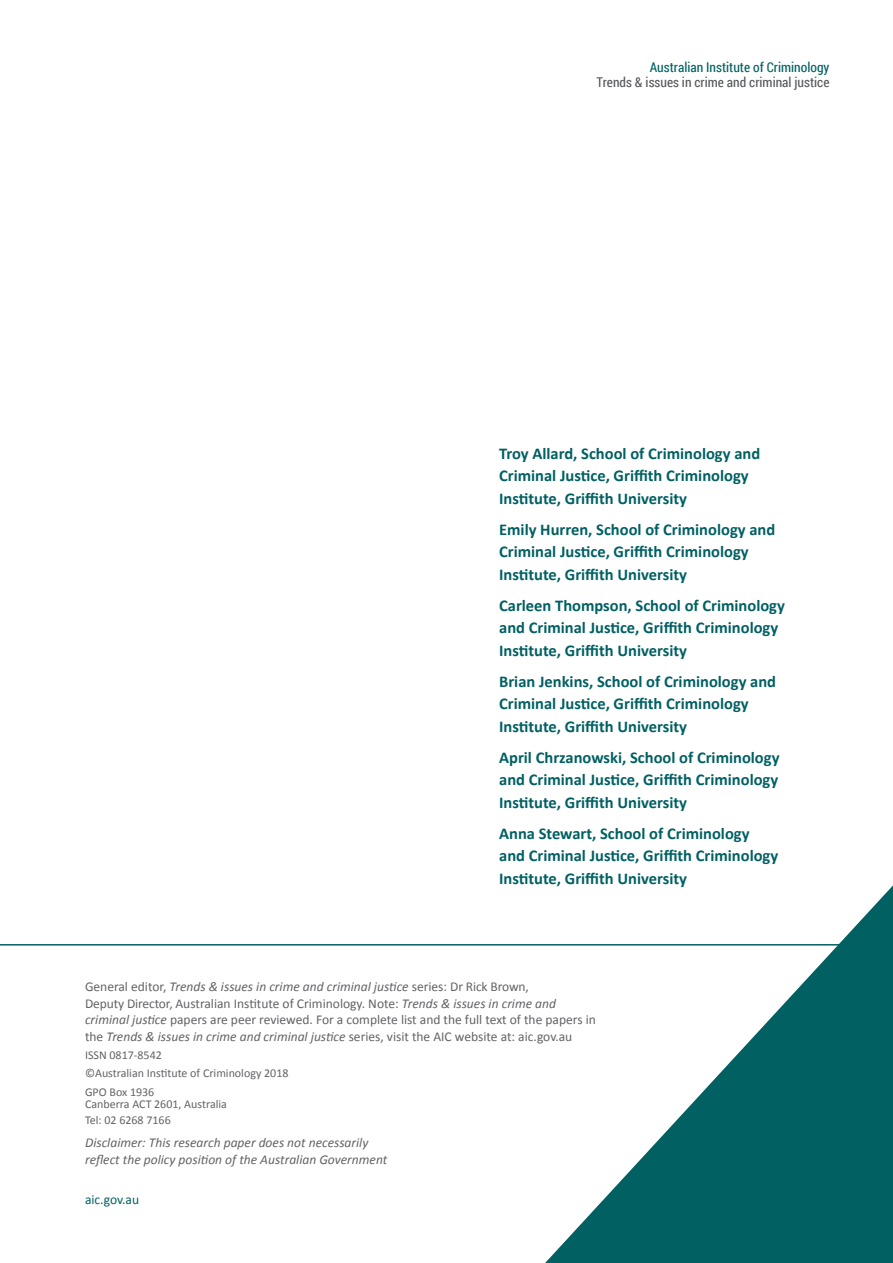
<style>
.page{position:relative;width:893px;height:1263px;background:#fff}
.page>*{position:absolute;margin:0;border:0;box-sizing:border-box;transform-origin:0 0}
.Author_blub{font:700 16.5px/22.5px "Calibri";color:#006063}
.t1{font:13.5px/16.5px "Calibri";color:#636366}
.t2{font:italic 13.5px/16.5px "Calibri";color:#636366}
.t3{font:13.5px "Roboto Condensed";color:#57585a}
.t4{font:13.5px "Roboto Condensed";color:#006062}
.t5{font:13.5px "Calibri";color:#006062}
.t6{font:12px/18.5px "Calibri";color:#636366}
.s1{font-style:italic}
</style>
<div class="page">
<hr style="left:0;top:944px;width:893px;height:1px;background:#006062">
<svg style="left:438px;top:885px;width:455px;height:378px"></svg>
<p class="t4" style="left:650px;top:58px;width:181px">Australian Institute of Criminology</p>
<p class="t3" style="left:597px;top:73px;width:234px">Trends &amp; issues in crime and criminal justice</p>
<p class="Author_blub" style="left:499px;top:442px;width:263px">Troy Allard, School of Criminology and<br>Criminal Justice, Griffith Criminology<br>Institute, Griffith University</p>
<p class="Author_blub" style="left:499px;top:518px;width:278px">Emily Hurren, School of Criminology and<br>Criminal Justice, Griffith Criminology<br>Institute, Griffith University</p>
<p class="Author_blub" style="left:499px;top:594px;width:287px">Carleen Thompson, School of Criminology and Criminal Justice, Griffith Criminology<br>Institute, Griffith University</p>
<p class="Author_blub" style="left:499px;top:670px;width:278px">Brian Jenkins, School of Criminology and<br>Criminal Justice, Griffith Criminology<br>Institute, Griffith University</p>
<p class="Author_blub" style="left:499px;top:746px;width:282px;text-align:justify">April Chrzanowski, School of Criminology and Criminal Justice, Griffith Criminology Institute, Griffith University</p>
<p class="Author_blub" style="left:499px;top:822px;width:281px">Anna Stewart, School of Criminology and Criminal Justice, Griffith Criminology<br>Institute, Griffith University</p>
<p class="t1" style="left:85px;top:978px;width:512px">General editor, <span class="s1">Trends &amp; issues in crime and criminal justice</span> series: Dr Rick Brown,<br>Deputy Director, Australian Institute of Criminology. Note: <span class="s1">Trends &amp; issues in crime and criminal justice</span> papers are peer reviewed. For a complete list and the full text of the papers in the <span class="s1">Trends &amp; issues in crime and criminal justice</span> series, visit the AIC website at: aic.gov.au</p>
<p class="t6" style="left:85px;top:1046px;width:205px">ISSN 0817-8542<br>©Australian Institute of Criminology 2018<br>GPO Box 1936</p>
<p class="t6" style="left:85px;top:1095px;width:143px;line-height:16.5px">Canberra ACT 2601, Australia<br>Tel: 02 6268 7166</p>
<p class="t2" style="left:85px;top:1134px;width:304px">Disclaimer: This research paper does not necessarily reflect the policy position of the Australian Government</p>
<p class="t5" style="left:85px;top:1191px;width:56px">aic.gov.au</p>
</div>
